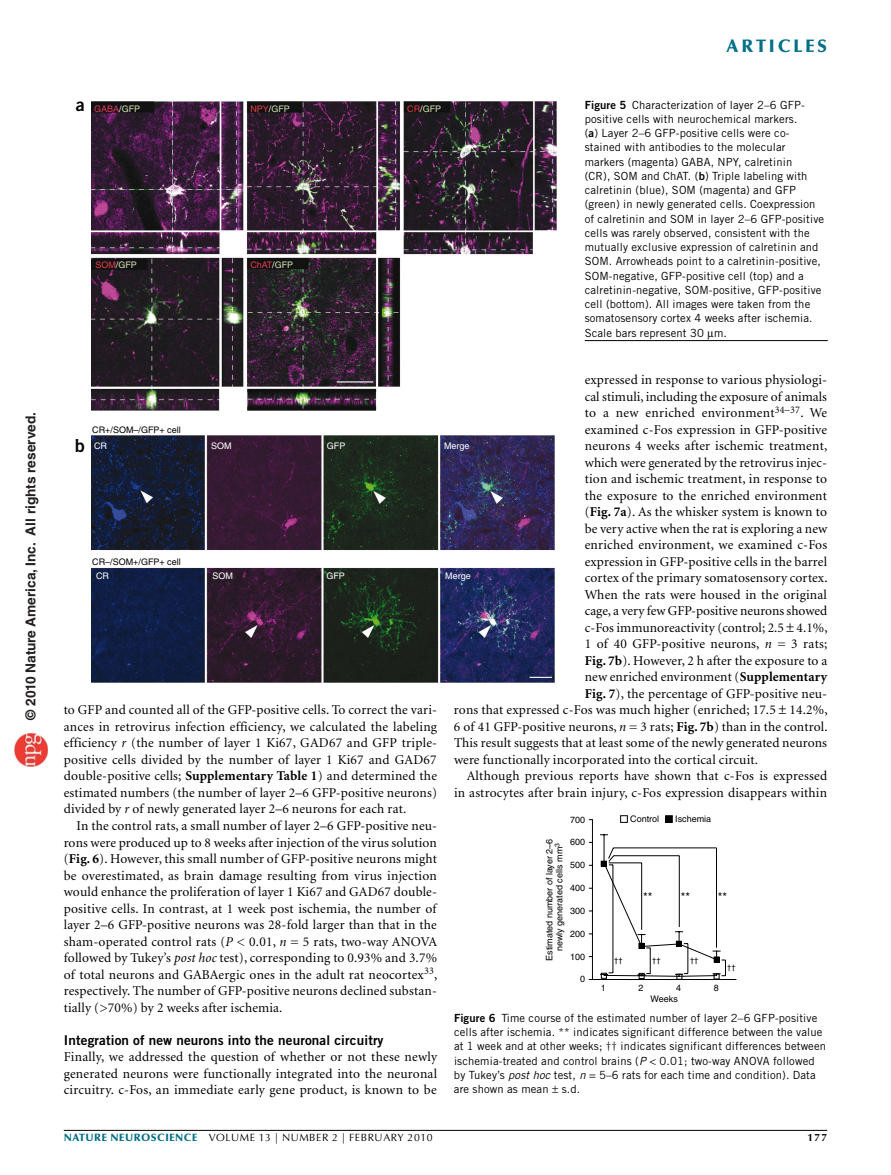
<style>
.page{position:relative;width:891px;height:1175px;background:#fff}
.page>*{position:absolute;margin:0;border:0;box-sizing:border-box;transform-origin:0 0}
.t1{font:900 18px "Optima";letter-spacing:.155em;color:#006e89}
.t2{font:18px "Trade Gothic Bold Two";color:#000}
.t3{font:700 13.65px "Helvetica LT Std";color:#231f20}
.pFirstpara{font:13.5px/16.5px "Minion";letter-spacing:.01em;color:#000;text-align:justify}
.pPara{font:13.5px/16.5px "Minion";letter-spacing:.015em;color:#000;text-align:justify}
.pSec2ttl{font:13.5px "Trade Gothic Bold Two";letter-spacing:.01em;color:#000}
.t4{font:12px "Helvetica";color:#000}
.pFigureCaption{font:11.25px/14.2px "Trade Gothic";letter-spacing:.01em;color:#000}
.t5{font:10.5px "Optima";letter-spacing:.05em;color:#000}
.t6{font:900 10.5px "Optima";letter-spacing:.05em;color:#006e89}
.t7{font:700 10.5px "Optima";color:#000}
.t8{font:9px/9.9px "Helvetica";color:#000}
.t9{font:9px "Helvetica";color:#fff}
.t10{font:9px "Helvetica";color:#e53b49}
.t11{font:9px "Helvetica";color:#e53763}
.t12{font:9px "Helvetica";color:#d2e3b4}
.t13{font:7.5px "Helvetica";color:#000}
.s1{color:#e53b49}
.s2{color:#fff}
.s3{color:#d2e3b4}
.s4{font-family:"Trade Gothic Bold Two"}
.s5{font-weight:700}
.s6{font-style:italic}
.s7{font-weight:900;color:#006e89}
</style>
<div class="page">
<hr style="left:64px;top:1130px;width:763px;height:1px;background:#000">
<img style="left:91px;top:435px;width:463px;height:247px">
<img style="left:91px;top:101px;width:465px;height:310px">
<hr style="left:585px;top:340px;width:243px;height:1px;background:#000">
<svg style="left:588px;top:815px;width:148px;height:165px"></svg>
<img style="left:14px;top:733px;width:33px;height:33px">
<p class="t3" style="left:22px;top:719px;width:309px;rotate:-90deg">© 2010 Nature America, Inc. All rights reserved.</p>
<p class="t2" style="left:76px;top:93px;width:10px">a</p>
<p class="t12" style="left:407px;top:103px;width:36px"><span class="s1">CR</span><span class="s2">/</span>GFP</p>
<p class="t11" style="left:94px;top:103px;width:48px">GABA<span class="s2">/</span><span class="s3">GFP</span></p>
<p class="t10" style="left:250px;top:103px;width:41px">NPY<span class="s2">/</span><span class="s3">GFP</span></p>
<p class="t10" style="left:95px;top:260px;width:43px">SOM<span class="s2">/</span><span class="s3">GFP</span></p>
<p class="t10" style="left:250px;top:260px;width:44px">ChAT<span class="s2">/</span><span class="s3">GFP</span></p>
<h1 class="t1" style="left:727px;top:35px;width:100px">ARTIC LES</h1>
<p class="pFigureCaption" style="left:585px;top:97px;width:241px"><span class="s4">Figure 5</span> Characterization of layer 2–6 GFP&shy;positive cells with neurochemical markers.<br>(<span class="s4">a</span>) Layer 2–6 GFP-positive cells were co&shy;stained with antibodies to the molecular markers (magenta) GABA, NPY, calretinin<br>(CR), SOM and ChAT. (<span class="s4">b</span>) Triple labeling with calretinin (blue), SOM (magenta) and GFP (green) in newly generated cells. Coexpression of calretinin and SOM in layer 2–6 GFP-positive cells was rarely observed, consistent with the mutually exclusive expression of calretinin and SOM. Arrowheads point to a calretinin-positive, SOM-negative, GFP-positive cell (top) and a calretinin-negative, SOM-positive, GFP-positive cell (bottom). All images were taken from the somatosensory cortex 4 weeks after ischemia.<br>Scale bars represent 30 m.</p>
<p class="pFirstpara" style="left:585px;top:372px;width:244px">expressed in response to various physiologi-</p>
<p class="pFirstpara" style="left:585px;top:389px;width:244px">cal stimuli, including the exposure of animals</p>
<p class="pFirstpara" style="left:585px;top:405px;width:244px">to a new enriched environment<sup>34–37</sup>. We</p>
<p class="pFirstpara" style="left:585px;top:422px;width:244px">examined c-Fos expression in GFP-positive</p>
<p class="pFirstpara" style="left:585px;top:438px;width:244px">neurons 4 weeks after ischemic treatment,</p>
<p class="pFirstpara" style="left:585px;top:455px;width:244px">which were generated by the retrovirus injec-</p>
<p class="pFirstpara" style="left:585px;top:471px;width:244px">tion and ischemic treatment, in response to</p>
<p class="pFirstpara" style="left:585px;top:488px;width:244px">the exposure to the enriched environment</p>
<p class="pFirstpara" style="left:585px;top:504px;width:244px">(<span class="s5">Fig. 7a</span>). As the whisker system is known to</p>
<p class="pFirstpara" style="left:585px;top:521px;width:244px">be very active when the rat is exploring a new</p>
<p class="pFirstpara" style="left:585px;top:537px;width:244px">enriched environment, we examined c-Fos</p>
<p class="pFirstpara" style="left:585px;top:554px;width:244px">expression in GFP-positive cells in the barrel</p>
<p class="pFirstpara" style="left:585px;top:570px;width:244px">cortex of the primary somatosensory cortex.</p>
<p class="pFirstpara" style="left:585px;top:587px;width:244px">When the rats were housed in the original</p>
<p class="pFirstpara" style="left:585px;top:603px;width:244px">cage, a very few GFP-positive neurons showed</p>
<p class="pFirstpara" style="left:585px;top:620px;width:244px">c-Fos immunoreactivity (control; 2.5 4.1%,</p>
<p class="pFirstpara" style="left:585px;top:636px;width:244px">1 of 40 GFP-positive neurons, <span class="s6">n</span> = 3 rats;</p>
<p class="pFirstpara" style="left:585px;top:653px;width:244px"><span class="s5">Fig. 7b</span>). However, 2 h after the exposure to a</p>
<p class="pFirstpara" style="left:585px;top:669px;width:244px">new enriched environment (<span class="s5">Supplementary</span></p>
<p class="pFirstpara" style="left:585px;top:686px;width:244px"><span class="s5">Fig. 7</span>), the percentage of GFP-positive neu-</p>
<p class="pFirstpara" style="left:454px;top:702px;width:375px">rons that expressed c-Fos was much higher (enriched; 17.5 14.2%,</p>
<p class="pFirstpara" style="left:454px;top:719px;width:375px">6 of 41 GFP-positive neurons, <span class="s6">n</span> = 3 rats; <span class="s5">Fig. 7b</span>) than in the control.</p>
<p class="pFirstpara" style="left:454px;top:735px;width:375px">This result suggests that at least some of the newly generated neurons</p>
<p class="pFirstpara" style="left:454px;top:752px;width:305px">were functionally incorporated into the cortical circuit.</p>
<p class="pPara" style="left:454px;top:768px;width:375px;text-align:right">Although previous reports have shown that c-Fos is expressed in astrocytes after brain injury, c-Fos expression disappears within</p>
<p class="t8" style="left:92px;top:425px;width:90px">CR+/SOM–/GFP+ cell</p>
<p class="t2" style="left:75px;top:434px;width:12px">b</p>
<p class="t9" style="left:94px;top:440px;width:14px">CR</p>
<p class="t9" style="left:211px;top:440px;width:22px">SOM</p>
<p class="t9" style="left:327px;top:440px;width:20px">GFP</p>
<p class="t9" style="left:444px;top:440px;width:27px">Merge</p>
<p class="t8" style="left:92px;top:557px;width:90px">CR–/SOM+/GFP+ cell</p>
<p class="t9" style="left:96px;top:571px;width:14px">CR</p>
<p class="t9" style="left:213px;top:571px;width:22px">SOM</p>
<p class="t9" style="left:326px;top:571px;width:20px">GFP</p>
<p class="t9" style="left:445px;top:571px;width:27px">Merge</p>
<p class="pFirstpara" style="left:64px;top:702px;width:375px">to GFP and counted all of the GFP-positive cells. To correct the vari&shy;ances in retrovirus infection efficiency, we calculated the labeling efficiency <span class="s6">r</span> (the number of layer 1 Ki67, GAD67 and GFP triple&shy;positive cells divided by the number of layer 1 Ki67 and GAD67 double-positive cells; <span class="s5">Supplementary Table 1</span>) and determined the estimated numbers (the number of layer 2–6 GFP-positive neurons) divided by <span class="s6">r</span> of newly generated layer 2–6 neurons for each rat.</p>
<p class="pPara" style="left:64px;top:818px;width:375px;text-indent:13px">In the control rats, a small number of layer 2–6 GFP-positive neu&shy;rons were produced up to 8 weeks after injection of the virus solution (<span class="s5">Fig. 6</span>). However, this small number of GFP-positive neurons might be overestimated, as brain damage resulting from virus injection would enhance the proliferation of layer 1 Ki67 and GAD67 double&shy;positive cells. In contrast, at 1 week post ischemia, the number of layer 2–6 GFP-positive neurons was 28-fold larger than that in the sham-operated control rats (<span class="s6">P</span> &lt; 0.01, <span class="s6">n</span> = 5 rats, two-way ANOVA followed by Tukey’s <span class="s6">post hoc</span> test), corresponding to 0.93% and 3.7% of total neurons and GABAergic ones in the adult rat neocortex<sup>33</sup>, respectively. The number of GFP-positive neurons declined substan&shy;tially (&gt;70%) by 2 weeks after ischemia.</p>
<p class="pSec2ttl" style="left:64px;top:1031px;width:321px">Integration of new neurons into the neuronal circuitry</p>
<p class="pFirstpara" style="left:64px;top:1049px;width:375px">Finally, we addressed the question of whether or not these newly generated neurons were functionally integrated into the neuronal circuitry. c-Fos, an immediate early gene product, is known to be</p>
<p class="t8" style="left:630px;top:813px;width:31px">Control</p>
<p class="t8" style="left:675px;top:813px;width:38px">Ischemia</p>
<p class="t8" style="left:570px;top:814px;width:17px">700</p>
<p class="t8" style="left:570px;top:837px;width:17px">600</p>
<p class="t8" style="left:544px;top:950px;width:114px;text-indent:-10px;rotate:-90deg">Estimated number of layer 2–6 newly generated cells mm<sup>3</sup></p>
<p class="t8" style="left:570px;top:860px;width:17px">500</p>
<p class="t8" style="left:570px;top:883px;width:17px">400</p>
<p class="t4" style="left:643px;top:890px;width:11px">**</p>
<p class="t4" style="left:681px;top:890px;width:11px">**</p>
<p class="t4" style="left:718px;top:890px;width:11px">**</p>
<p class="t8" style="left:570px;top:905px;width:17px">300</p>
<p class="t8" style="left:570px;top:928px;width:17px">200</p>
<p class="t8" style="left:570px;top:951px;width:17px">100</p>
<p class="t13" style="left:614px;top:955px;width:10px">††</p>
<p class="t13" style="left:690px;top:955px;width:10px">††</p>
<p class="t13" style="left:652px;top:955px;width:10px">††</p>
<p class="t13" style="left:727px;top:962px;width:10px">††</p>
<p class="t8" style="left:580px;top:974px;width:7px">0</p>
<p class="t8" style="left:601px;top:982px;width:7px">1</p>
<p class="t8" style="left:639px;top:982px;width:7px">2</p>
<p class="t8" style="left:676px;top:982px;width:7px">4</p>
<p class="t8" style="left:714px;top:982px;width:7px">8</p>
<p class="t8" style="left:651px;top:994px;width:29px">Weeks</p>
<p class="pFigureCaption" style="left:454px;top:1010px;width:374px"><span class="s4">Figure 6</span> Time course of the estimated number of layer 2–6 GFP-positive cells after ischemia. ** indicates significant difference between the value at 1 week and at other weeks; †† indicates significant differences between ischemia-treated and control brains (<span class="s6">P</span> &lt; 0.01; two-way ANOVA followed by Tukey’s <span class="s6">post hoc</span> test, <span class="s6">n</span> = 5–6 rats for each time and condition). Data are shown as mean s.d.</p>
<p class="t6" style="left:64px;top:1130px;width:56px">NATURE NEUR</p>
<p class="t5" style="left:141px;top:1130px;width:222px"><span class="s7">OSCIENCE</span> VOLUME 13 | NUMBER 2 | FEBRU</p>
<p class="t5" style="left:383px;top:1130px;width:51px">ARY 2010</p>
<p class="t7" style="left:808px;top:1130px;width:21px">177</p>
</div>
